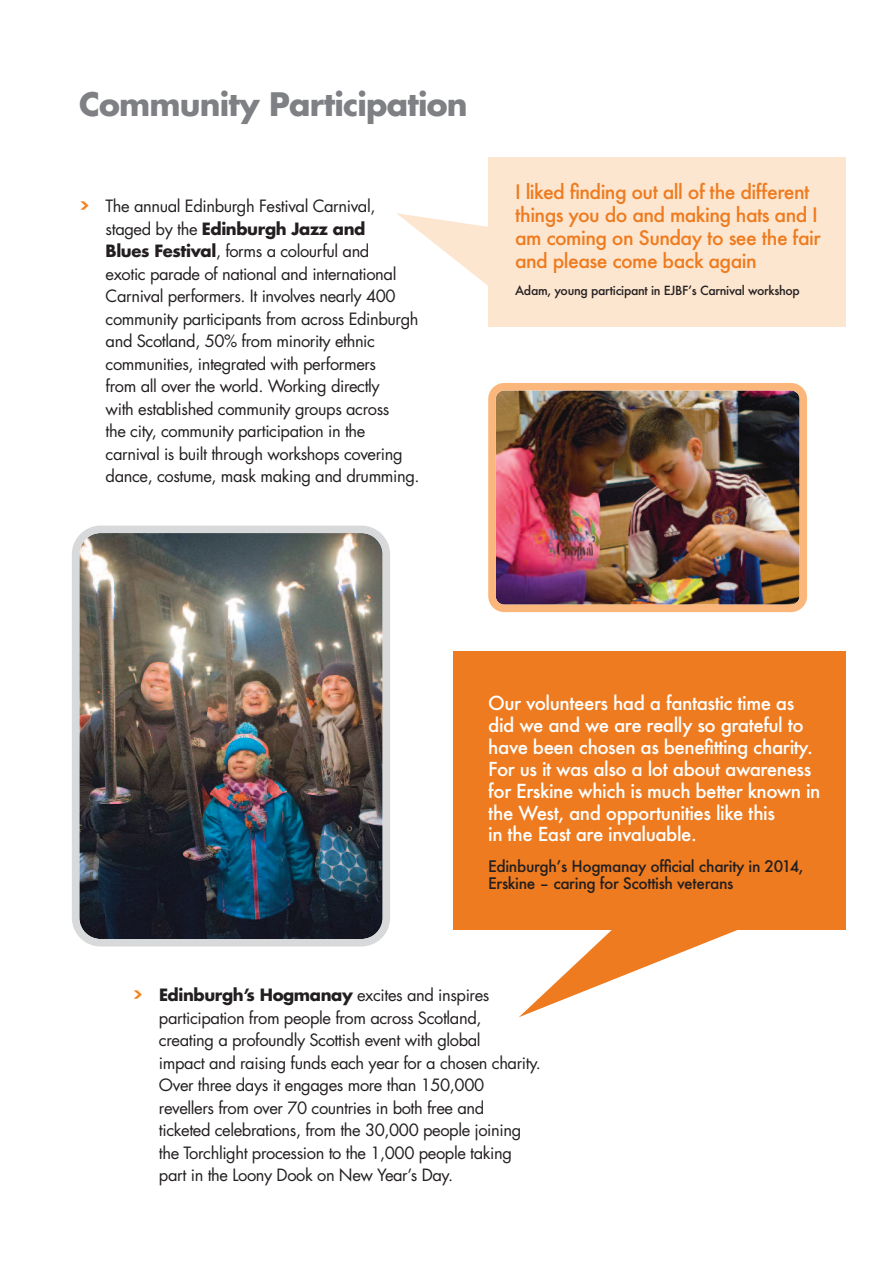
<style>
.page{position:relative;width:893px;height:1263px;background:#fff}
.page>*{position:absolute;margin:0;border:0;box-sizing:border-box;transform-origin:0 0}
.t1{font:700 31.5px "Futura";letter-spacing:-.025em;color:#7e8083}
.t2{font:500 19.5px/22.8px "Futura";letter-spacing:-.03em;color:#ee7b1f}
.t3{font:500 18.75px/21.8px "Futura";letter-spacing:-.025em;color:#fff}
.t4{font:16.5px/22.5px "Futura";letter-spacing:-.025em;color:#231f20}
.t5{font:500 15.45px/17.5px "Futura";letter-spacing:-.025em;color:#231f20}
.t6{font:500 12.3px "Futura";letter-spacing:-.025em;color:#231f20}
.s1{font-family:"Neo Sans";font-weight:900;color:#f58220}
.s2{font-weight:700}
</style>
<div class="page">
<div style="left:453px;top:651px;width:392px;height:278px;background:#ee7b1f"></div>
<div style="left:488px;top:157px;width:357px;height:169px;background:#fde6d0"></div>
<img style="left:72px;top:525px;width:318px;height:421px">
<img style="left:488px;top:383px;width:319px;height:229px">
<svg style="left:397px;top:213px;width:91px;height:73px"></svg>
<svg style="left:519px;top:929px;width:238px;height:88px"></svg>
<h1 class="t1" style="left:79px;top:90px;width:390px">Community Participation</h1>
<p class="t4" style="left:106px;top:196px;width:315px;text-indent:-27px"><span class="s1">&gt;</span> The annual Edinburgh Festival Carnival, staged by the <span class="s2">Edinburgh Jazz and<br>Blues Festival</span>, forms a colourful and<br>exotic parade of national and international Carnival performers. It involves nearly 400 community participants from across Edinburgh and Scotland, 50% from minority ethnic communities, integrated with performers<br>from all over the world. Working directly<br>with established community groups across<br>the city, community participation in the carnival is built through workshops covering dance, costume, mask making and drumming.</p>
<p class="t2" style="left:515px;top:181px;width:307px">I liked finding out all of the different things you do and making hats and I am coming on Sunday to see the fair and please come back again</p>
<p class="t6" style="left:515px;top:283px;width:286px">Adam, young participant in EJBF’s Carnival workshop</p>
<p class="t3" style="left:488px;top:693px;width:334px">Our volunteers had a fantastic time as did we and we are really so grateful to have been chosen as benefitting charity.<br>For us it was also a lot about awareness for Erskine which is much better known in the West, and opportunities like this<br>in the East are invaluable.</p>
<p class="t5" style="left:488px;top:857px;width:317px">Edinburgh’s Hogmanay official charity in 2014,<br>Erskine – caring for Scottish veterans</p>
<p class="t4" style="left:159px;top:985px;width:383px;text-indent:-26px"><span class="s1">&gt;</span> <span class="s2">Edinburgh’s Hogmanay</span> excites and inspires participation from people from across Scotland,<br>creating a profoundly Scottish event with global<br>impact and raising funds each year for a chosen charity.<br>Over three days it engages more than 150,000 revellers from over 70 countries in both free and<br>ticketed celebrations, from the 30,000 people joining the Torchlight procession to the 1,000 people taking part in the Loony Dook on New Year’s Day.</p>
</div>
